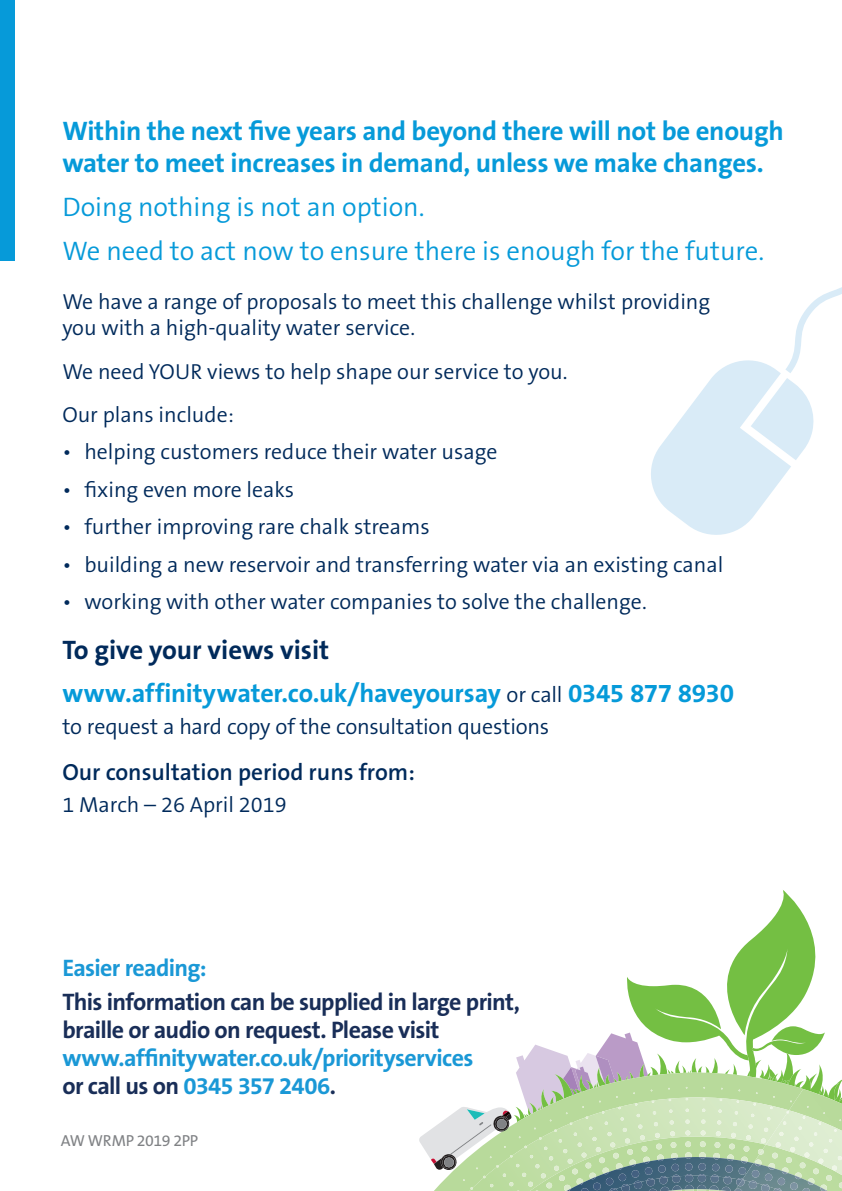
<style>
.page{position:relative;width:842px;height:1191px;background:#fff}
.page>*{position:absolute;margin:0;border:0;box-sizing:border-box;transform-origin:0 0}
.t1{font:700 26.8px/32.8px "The Sans B7";letter-spacing:-.01em;color:#069ad9}
.t2{font:300 26.8px/44px "The Sans B4";color:#069ad9}
.t3{font:700 26.8px "The Sans B7";color:#002a5b}
.t4{font:700 26.2px "The Sans B7";letter-spacing:-.01em;color:#069ad9}
.t5{font:700 24px/28px "The Sans B7";letter-spacing:-.025em;color:#1a98d6}
.t6{font:700 24px/28px "The Sans B7";letter-spacing:-.03em;color:#192e58}
.t7{font:600 23.4px "The Sans B6";color:#002a5b}
.t8{font:300 22px "The Sans B4";letter-spacing:-.01em;color:#002a5b}
.t9{font:300 21.8px/26.2px "The Sans B4";color:#002a5b}
.t10{font:16px "The Sans B5 Plain";letter-spacing:-.03em;color:#808285}
.s1{font-family:"The Sans B4";font-weight:300;font-size:22px;color:#002a5b}
.s2{color:#192e58}
</style>
<div class="page">
<div style="left:0;top:0;width:14px;height:260px;background:#069ad9"></div>
<svg style="left:651px;top:287px;width:191px;height:248px"></svg>
<svg style="left:419px;top:890px;width:423px;height:301px"></svg>
<p class="t1" style="left:62px;top:115px;width:723px">Within the next five years and beyond there will not be enough water to meet increases in demand, unless we make changes.</p>
<p class="t2" style="left:62px;top:186px;width:703px">Doing nothing is not an option.<br>We need to act now to ensure there is enough for the future.</p>
<p class="t9" style="left:62px;top:290px;width:649px">We have a range of proposals to meet this challenge whilst providing you with a high-quality water service.</p>
<p class="t9" style="left:62px;top:350px;width:507px;line-height:43.2px">We need YOUR views to help shape our service to you.<br>Our plans include:</p>
<p class="t9" style="left:62px;top:440px;width:437px">• helping customers reduce their water usage</p>
<p class="t9" style="left:62px;top:477px;width:233px">• fixing even more leaks</p>
<p class="t9" style="left:62px;top:515px;width:369px">• further improving rare chalk streams</p>
<p class="t9" style="left:62px;top:552px;width:663px">• building a new reservoir and transferring water via an existing canal</p>
<p class="t9" style="left:62px;top:589px;width:586px">• working with other water companies to solve the challenge.</p>
<p class="t3" style="left:62px;top:636px;width:268px">To give your views visit</p>
<p class="t4" style="left:62px;top:680px;width:673px">www.affinitywater.co.uk/haveyoursay <span class="s1">or call</span> 0345 877 8930</p>
<p class="t8" style="left:62px;top:715px;width:488px">to request a hard copy of the consultation questions</p>
<p class="t7" style="left:62px;top:759px;width:354px">Our consultation period runs from:</p>
<p class="t9" style="left:62px;top:792px;width:226px">1 March – 26 April 2019</p>
<p class="t5" style="left:62px;top:954px;width:146px">Easier reading:</p>
<p class="t6" style="left:62px;top:988px;width:459px">This information can be supplied in large print, braille or audio on request. Please visit</p>
<p class="t5" style="left:62px;top:1044px;width:413px">www.affinitywater.co.uk/priorityservices <span class="s2">or call us on</span> 0345 357 2406<span class="s2">.</span></p>
<p class="t10" style="left:61px;top:1132px;width:139px">AW WRMP 2019 2PP</p>
</div>
